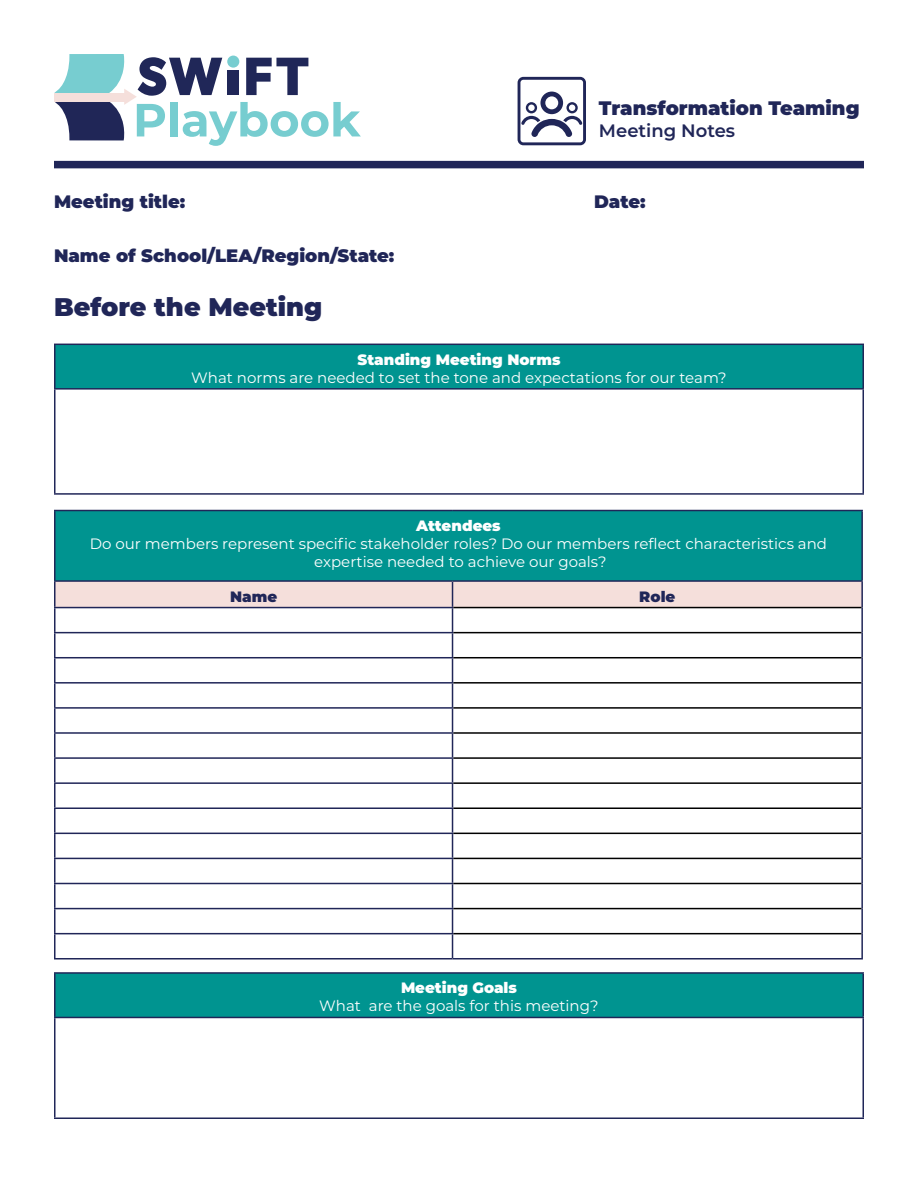
<style>
.page{position:relative;width:918px;height:1188px;background:#fff}
.page>*{position:absolute;margin:0;border:0;box-sizing:border-box;transform-origin:0 0}
.t1{font:900 25.5px "Montserrat";color:#202658}
.t2{font:900 19.5px "Montserrat";color:#202658}
.t3{font:900 18px "Montserrat";color:#202658}
.t4{font:600 18px "Montserrat";color:#202658}
.t5{font:15px/18px "Montserrat";color:#fff;text-align:center}
.t6{font:900 15px "Montserrat";color:#fff}
.t7{font:900 15px "Montserrat";color:#202658}
</style>
<div class="page">
<div style="left:54px;top:161px;width:810px;height:7px;background:#202658"></div>
<div style="left:55px;top:344px;width:808px;height:45px;background:#009490"></div>
<hr style="left:54px;top:344px;width:810px;height:1px;background:#202658">
<hr style="left:54px;top:345px;width:2px;height:43px;background:#202658">
<hr style="left:862px;top:345px;width:2px;height:43px;background:#202658">
<hr style="left:54px;top:388px;width:810px;height:2px;background:#202658">
<hr style="left:54px;top:390px;width:2px;height:103px;background:#202658">
<hr style="left:862px;top:390px;width:2px;height:103px;background:#202658">
<hr style="left:54px;top:493px;width:810px;height:2px;background:#202658">
<div style="left:55px;top:973px;width:808px;height:44px;background:#009490"></div>
<hr style="left:54px;top:972px;width:810px;height:2px;background:#202658">
<hr style="left:54px;top:974px;width:2px;height:43px;background:#202658">
<hr style="left:862px;top:974px;width:2px;height:43px;background:#202658">
<hr style="left:54px;top:1017px;width:810px;height:1px;background:#202658">
<hr style="left:54px;top:1018px;width:2px;height:100px;background:#202658">
<hr style="left:862px;top:1018px;width:2px;height:100px;background:#202658">
<hr style="left:54px;top:1118px;width:810px;height:1px;background:#202658">
<div style="left:55px;top:511px;width:807px;height:70px;background:#009490"></div>
<hr style="left:861px;top:582px;width:2px;height:26px;background:#202658">
<hr style="left:861px;top:608px;width:2px;height:25px;background:#202658">
<hr style="left:861px;top:633px;width:2px;height:25px;background:#202658">
<hr style="left:861px;top:658px;width:2px;height:25px;background:#202658">
<hr style="left:861px;top:683px;width:2px;height:25px;background:#202658">
<hr style="left:861px;top:708px;width:2px;height:25px;background:#202658">
<hr style="left:861px;top:733px;width:2px;height:25px;background:#202658">
<hr style="left:861px;top:758px;width:2px;height:25px;background:#202658">
<hr style="left:861px;top:783px;width:2px;height:25px;background:#202658">
<hr style="left:861px;top:808px;width:2px;height:25px;background:#202658">
<hr style="left:861px;top:833px;width:2px;height:25px;background:#202658">
<hr style="left:861px;top:858px;width:2px;height:26px;background:#202658">
<hr style="left:861px;top:884px;width:2px;height:25px;background:#202658">
<hr style="left:861px;top:909px;width:2px;height:25px;background:#202658">
<hr style="left:861px;top:934px;width:2px;height:24px;background:#202658">
<hr style="left:453px;top:958px;width:410px;height:2px;background:#202658">
<hr style="left:54px;top:510px;width:399px;height:1px;background:#202658">
<hr style="left:54px;top:511px;width:2px;height:69px;background:#202658">
<hr style="left:453px;top:510px;width:410px;height:1px;background:#202658">
<hr style="left:861px;top:511px;width:2px;height:69px;background:#202658">
<hr style="left:54px;top:580px;width:399px;height:2px;background:#202658">
<hr style="left:54px;top:582px;width:2px;height:25px;background:#202658">
<hr style="left:453px;top:580px;width:410px;height:2px;background:#202658">
<hr style="left:54px;top:607px;width:399px;height:1px;background:#202658">
<hr style="left:54px;top:608px;width:2px;height:24px;background:#202658">
<hr style="left:54px;top:632px;width:399px;height:1px;background:#202658">
<hr style="left:54px;top:633px;width:2px;height:24px;background:#202658">
<hr style="left:54px;top:657px;width:399px;height:1px;background:#202658">
<hr style="left:54px;top:658px;width:2px;height:24px;background:#202658">
<hr style="left:54px;top:682px;width:399px;height:2px;background:#202658">
<hr style="left:54px;top:684px;width:2px;height:23px;background:#202658">
<hr style="left:54px;top:707px;width:399px;height:2px;background:#202658">
<hr style="left:54px;top:709px;width:2px;height:23px;background:#202658">
<hr style="left:54px;top:732px;width:399px;height:2px;background:#202658">
<hr style="left:54px;top:734px;width:2px;height:23px;background:#202658">
<hr style="left:54px;top:757px;width:399px;height:2px;background:#202658">
<hr style="left:54px;top:759px;width:2px;height:23px;background:#202658">
<hr style="left:54px;top:782px;width:399px;height:2px;background:#202658">
<hr style="left:54px;top:784px;width:2px;height:23px;background:#202658">
<hr style="left:54px;top:807px;width:399px;height:2px;background:#202658">
<hr style="left:54px;top:809px;width:2px;height:24px;background:#202658">
<hr style="left:54px;top:833px;width:399px;height:1px;background:#202658">
<hr style="left:54px;top:834px;width:2px;height:24px;background:#202658">
<hr style="left:54px;top:858px;width:399px;height:1px;background:#202658">
<hr style="left:54px;top:859px;width:2px;height:24px;background:#202658">
<hr style="left:54px;top:883px;width:399px;height:1px;background:#202658">
<hr style="left:54px;top:884px;width:2px;height:24px;background:#202658">
<hr style="left:54px;top:908px;width:399px;height:1px;background:#202658">
<hr style="left:54px;top:909px;width:2px;height:24px;background:#202658">
<hr style="left:54px;top:933px;width:399px;height:1px;background:#202658">
<hr style="left:54px;top:934px;width:2px;height:24px;background:#202658">
<svg style="left:55px;top:581px;width:807px;height:377px"></svg>
<hr style="left:54px;top:958px;width:399px;height:2px;background:#202658">
<svg style="left:54px;top:54px;width:307px;height:92px"></svg>
<svg style="left:518px;top:77px;width:68px;height:68px"></svg>
<h2 class="t2" style="left:599px;top:93px;width:262px">Transformation Teaming</h2>
<p class="t4" style="left:599px;top:118px;width:138px">Meeting Notes</p>
<p class="t3" style="left:54px;top:188px;width:133px">Meeting title:</p>
<p class="t3" style="left:594px;top:188px;width:53px">Date:</p>
<p class="t3" style="left:54px;top:242px;width:342px">Name of School/LEA/Region/State:</p>
<h1 class="t1" style="left:54px;top:288px;width:270px">Before the Meeting</h1>
<p class="t6" style="left:357px;top:348px;width:205px">Standing Meeting Norms</p>
<p class="t5" style="left:191px;top:368px;width:537px">What norms are needed to set the tone and expectations for our team?</p>
<p class="t6" style="left:416px;top:514px;width:86px">Attendees</p>
<p class="t5" style="left:90px;top:534px;width:739px">Do our members represent specific stakeholder roles? Do our members reflect characteristics and expertise needed to achieve our goals?</p>
<p class="t7" style="left:230px;top:585px;width:49px">Name</p>
<p class="t7" style="left:639px;top:585px;width:38px">Role</p>
<p class="t6" style="left:401px;top:977px;width:117px">Meeting Goals</p>
<p class="t5" style="left:319px;top:997px;width:281px">What are the goals for this meeting?</p>
</div>
